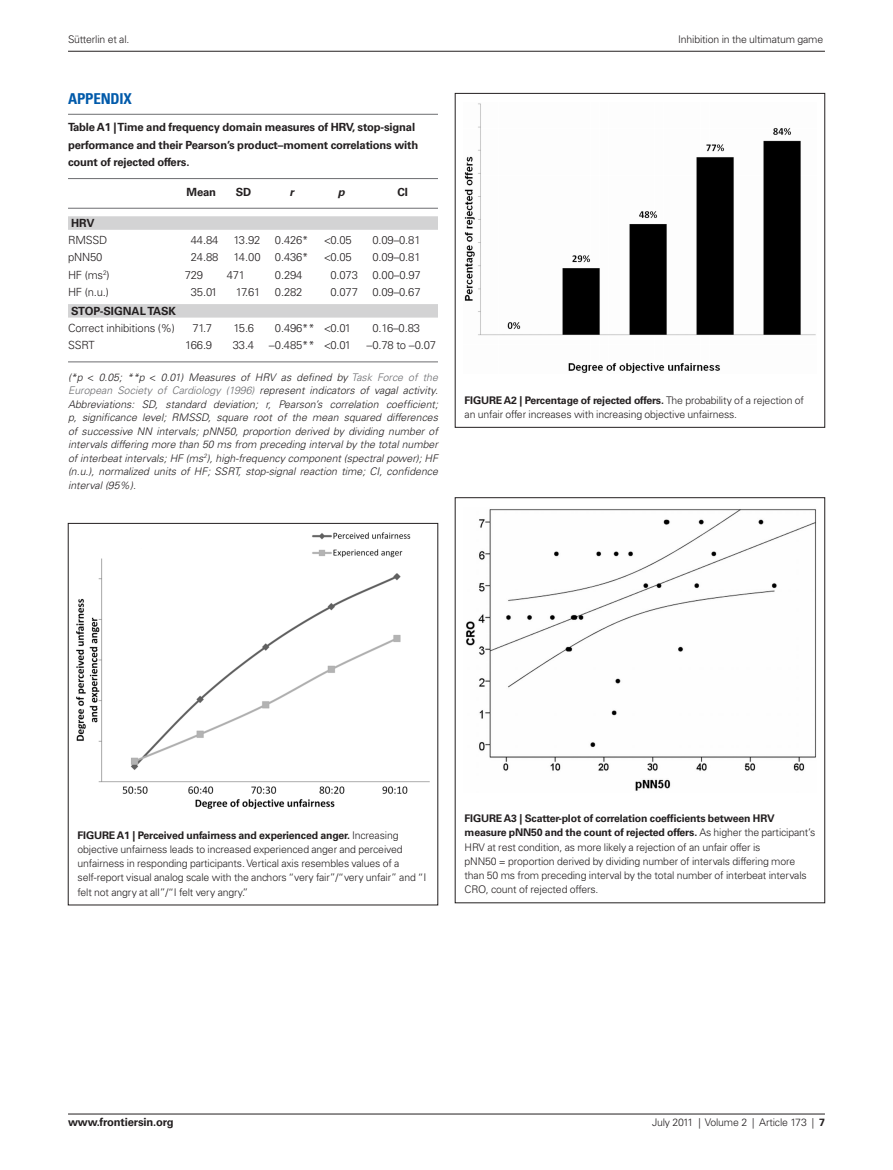
<style>
.page{position:relative;width:893px;height:1170px;background:#fff}
.page>*{position:absolute;margin:0;border:0;box-sizing:border-box;transform-origin:0 0}
.t1{font:700 condensed 15px "Univers";color:#015aaa}
.t2{font:300 11.25px "Univers";letter-spacing:-.015em;color:#231f20}
.t3{font:700 11.25px/17.2px "Univers";letter-spacing:-.015em;color:#231f20}
.t4{font:italic 700 11.25px "Univers";color:#231f20}
.t5{font:300 10.5px/14.2px "Univers";letter-spacing:-.015em;color:#231f20}
.t6{font:italic 300 10.5px/13.5px "Univers";color:#231f20;text-align:justify}
.s1{color:#6c6d70}
.s2{font-weight:700}
</style>
<div class="page">
<hr style="left:68px;top:114px;width:370px;height:1px;background:#6c6d70">
<hr style="left:68px;top:178px;width:370px;height:1px;background:#6c6d70">
<hr style="left:68px;top:208px;width:370px;height:1px;background:#6c6d70">
<div style="left:68px;top:216px;width:370px;height:14px;background:#d3d3d4"></div>
<div style="left:68px;top:304px;width:370px;height:13px;background:#d3d3d4"></div>
<hr style="left:68px;top:361px;width:370px;height:1px;background:#6c6d70">
<img style="left:77px;top:532px;width:352px;height:276px">
<img style="left:464px;top:103px;width:352px;height:270px">
<div style="left:455px;top:497px;width:370px;height:405px;border:1px solid #231f20"></div>
<img style="left:466px;top:509px;width:350px;height:282px">
<hr style="left:68px;top:51px;width:757px;height:1px;background:#231f20">
<hr style="left:68px;top:1113px;width:757px;height:1px;background:#231f20">
<p class="t5" style="left:68px;top:32px;width:63px">Sütterlin et al.</p>
<p class="t5" style="left:678px;top:32px;width:147px">Inhibition in the ultimatum game</p>
<h1 class="t1" style="left:68px;top:89px;width:65px">APPENDIX</h1>
<p class="t3" style="left:68px;top:119px;width:352px">Table A1 | Time and frequency domain measures of HRV, stop-signal performance and their Pearson’s product–moment correlations with count of rejected offers.</p>
<p class="t3" style="left:187px;top:183px;width:31px">Mean</p>
<p class="t3" style="left:236px;top:183px;width:17px">SD</p>
<p class="t4" style="left:289px;top:185px;width:6px">r</p>
<p class="t4" style="left:338px;top:185px;width:8px">p</p>
<p class="t3" style="left:397px;top:183px;width:12px">CI</p>
<p class="t3" style="left:71px;top:214px;width:25px">HRV</p>
<p class="t2" style="left:68px;top:233px;width:41px">RMSSD</p>
<p class="t2" style="left:191px;top:233px;width:29px">44.84</p>
<p class="t2" style="left:233px;top:233px;width:28px">13.92</p>
<p class="t2" style="left:275px;top:233px;width:35px">0.426*</p>
<p class="t2" style="left:330px;top:233px;width:23px">0.05</p>
<p class="t2" style="left:372px;top:233px;width:50px">0.09–0.81</p>
<p class="t2" style="left:68px;top:250px;width:36px">pNN50</p>
<p class="t2" style="left:191px;top:250px;width:29px">24.88</p>
<p class="t2" style="left:233px;top:250px;width:29px">14.00</p>
<p class="t2" style="left:275px;top:250px;width:35px">0.436*</p>
<p class="t2" style="left:330px;top:250px;width:23px">0.05</p>
<p class="t2" style="left:372px;top:250px;width:50px">0.09–0.81</p>
<p class="t2" style="left:68px;top:268px;width:43px">HF (ms<sup>2</sup>)</p>
<p class="t2" style="left:185px;top:268px;width:20px">729</p>
<p class="t2" style="left:227px;top:268px;width:20px">471</p>
<p class="t2" style="left:275px;top:268px;width:29px">0.294</p>
<p class="t2" style="left:330px;top:268px;width:29px">0.073</p>
<p class="t2" style="left:372px;top:268px;width:50px">0.00–0.97</p>
<p class="t2" style="left:68px;top:285px;width:42px">HF (n.u.)</p>
<p class="t2" style="left:191px;top:285px;width:28px">35.01</p>
<p class="t2" style="left:236px;top:285px;width:26px">17.61</p>
<p class="t2" style="left:275px;top:285px;width:29px">0.282</p>
<p class="t2" style="left:330px;top:285px;width:29px">0.077</p>
<p class="t2" style="left:372px;top:285px;width:50px">0.09–0.67</p>
<p class="t3" style="left:71px;top:302px;width:85px">Stop-signal task</p>
<p class="t2" style="left:68px;top:321px;width:109px">Correct inhibitions (%)</p>
<p class="t2" style="left:192px;top:321px;width:21px">71.7</p>
<p class="t2" style="left:233px;top:321px;width:22px">15.6</p>
<p class="t2" style="left:275px;top:321px;width:41px">0.496**</p>
<p class="t2" style="left:330px;top:321px;width:22px">0.01</p>
<p class="t2" style="left:372px;top:321px;width:49px">0.16–0.83</p>
<p class="t2" style="left:68px;top:338px;width:28px">SSRT</p>
<p class="t2" style="left:185px;top:338px;width:28px">166.9</p>
<p class="t2" style="left:233px;top:338px;width:23px">33.4</p>
<p class="t2" style="left:269px;top:338px;width:47px">−0.485**</p>
<p class="t2" style="left:330px;top:338px;width:22px">0.01</p>
<p class="t2" style="left:366px;top:338px;width:71px">−0.78 to −0.07</p>
<p class="t6" style="left:68px;top:370px;width:16px">(*p</p>
<p class="t6" style="left:99px;top:370px;width:48px">0.05; **p</p>
<p class="t6" style="left:68px;top:370px;width:371px;text-indent:93px">0.01) Measures of HRV as defined by <span class="s1">Task Force of the European Society of Cardiology (1996)</span> represent indicators of vagal activity.<br>Abbreviations: SD, standard deviation; r, Pearson’s correlation coefficient; p, significance level; RMSSD, square root of the mean squared differences of successive NN intervals; pNN50, proportion derived by dividing number of intervals differing more than 50 ms from preceding interval by the total number of interbeat intervals; HF (ms<sup>2</sup>), high-frequency component (spectral power); HF (n.u.), normalized units of HF; SSRT, stop-signal reaction time; CI, confidence interval (95%).</p>
<p class="t5" style="left:465px;top:393px;width:341px"><span class="s2">Figure A2 | Percentage of rejected offers.</span> The probability of a rejection of an unfair offer increases with increasing objective unfairness.</p>
<p class="t5" style="left:78px;top:827px;width:350px"><span class="s2">Figure A1 | Perceived unfairness and experienced anger.</span> Increasing objective unfairness leads to increased experienced anger and perceived unfairness in responding participants. Vertical axis resembles values of a self-report visual analog scale with the anchors “very fair”/“very unfair” and “I felt not angry at all”/“I felt very angry.”</p>
<p class="t5" style="left:465px;top:811px;width:352px"><span class="s2">Figure A3 | Scatter-plot of correlation coefficients between HRV measure pNN50 and the count of rejected offers.</span> As higher the participant’s HRV at rest condition, as more likely a rejection of an unfair offer is<br>pNN50 = proportion derived by dividing number of intervals differing more than 50 ms from preceding interval by the total number of interbeat intervals CRO, count of rejected offers.</p>
<p class="t3" style="left:68px;top:1113px;width:107px">www.frontiersin.org</p>
<p class="t5" style="left:652px;top:1115px;width:174px">July 2011 | Volume 2 | Article 173 | <span class="s2">7</span></p>
</div>
